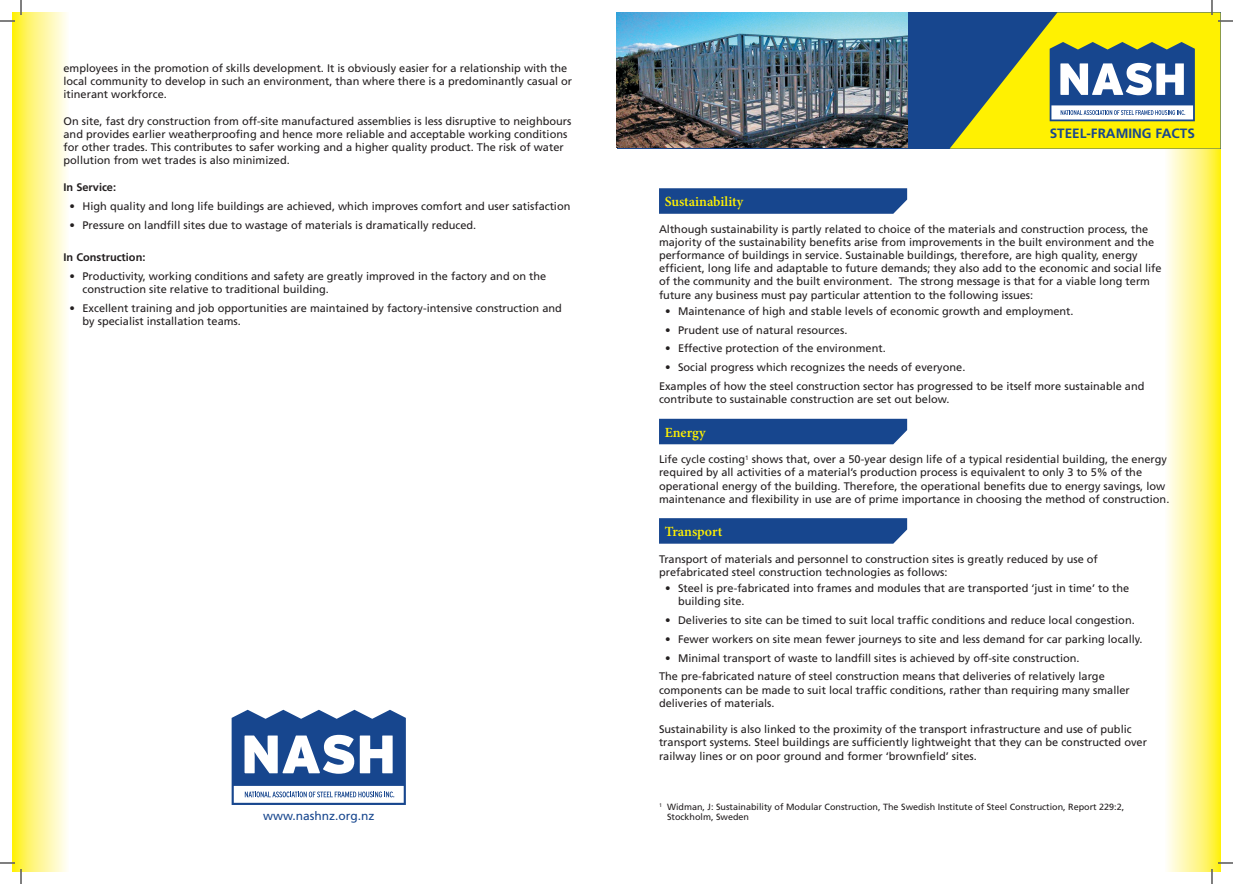
<style>
.page{position:relative;width:1233px;height:884px;background:#fff}
.page>*{position:absolute;margin:0;border:0;box-sizing:border-box;transform-origin:0 0}
.t1{font:600 14px "Minion Pro";color:#fff101}
.t2{font:700 13.5px "Frutiger";color:#17468e}
.t3{font:12px "Frutiger";color:#17468e}
.t4{font:11px/13.2px "Frutiger";color:#231f20}
.t5{font:700 11px "Frutiger";color:#231f20}
.t6{font:9px/10.8px "Frutiger";color:#231f20}
</style>
<div class="page">
<svg style="left:1167px;top:149px;width:53px;height:722px;background:#fff690"></svg>
<div style="left:616px;top:12px;width:604px;height:137px;background:#17468e"></div>
<svg style="left:659px;top:188px;width:248px;height:26px;background:#1e4c91"></svg>
<div style="left:659px;top:419px;width:248px;height:25px;background:#17468e"></div>
<svg style="left:659px;top:518px;width:248px;height:26px;background:#1e4c91"></svg>
<svg style="left:12px;top:12px;width:55px;height:859px;background:#fff579"></svg>
<svg style="left:232px;top:710px;width:174px;height:95px"></svg>
<img style="left:616px;top:12px;width:291px;height:135px">
<svg style="left:1218px;top:862px;width:15px;height:2px"></svg>
<svg style="left:0;top:0;width:22px;height:22px"></svg>
<svg style="left:0;top:862px;width:22px;height:22px"></svg>
<svg style="left:949px;top:0;width:284px;height:149px"></svg>
<svg style="left:1211px;top:869px;width:1px;height:15px"></svg>
<p class="t4" style="left:64px;top:62px;width:510px">employees in the promotion of skills development. It is obviously easier for a relationship with the local community to develop in such an environment, than where there is a predominantly casual or itinerant workforce.</p>
<p class="t4" style="left:64px;top:114px;width:509px">On site, fast dry construction from off-site manufactured assemblies is less disruptive to neighbours and provides earlier weatherproofing and hence more reliable and acceptable working conditions for other trades. This contributes to safer working and a higher quality product. The risk of water pollution from wet trades is also minimized.</p>
<p class="t5" style="left:64px;top:181px;width:54px">In Service:</p>
<p class="t4" style="left:70px;top:199px;width:502px">• High quality and long life buildings are achieved, which improves comfort and user satisfaction</p>
<p class="t4" style="left:70px;top:218px;width:408px">• Pressure on landfill sites due to wastage of materials is dramatically reduced.</p>
<p class="t5" style="left:64px;top:250px;width:83px">In Construction:</p>
<p class="t4" style="left:83px;top:269px;width:465px;text-indent:-13px">• Productivity, working conditions and safety are greatly improved in the factory and on the construction site relative to traditional building.</p>
<p class="t4" style="left:83px;top:301px;width:481px;text-indent:-13px">• Excellent training and job opportunities are maintained by factory-intensive construction and by specialist installation teams.</p>
<p class="t3" style="left:263px;top:809px;width:113px">www.nashnz.org.nz</p>
<p class="t2" style="left:1049px;top:125px;width:147px">STEEL-FRAMING FACTS</p>
<p class="t1" style="left:664px;top:192px;width:80px">Sustainability</p>
<p class="t4" style="left:659px;top:222px;width:504px">Although sustainability is partly related to choice of the materials and construction process, the majority of the sustainability benefits arise from improvements in the built environment and the performance of buildings in service. Sustainable buildings, therefore, are high quality, energy efficient, long life and adaptable to future demands; they also add to the economic and social life of the community and the built environment. The strong message is that for a viable long term future any business must pay particular attention to the following issues:</p>
<p class="t4" style="left:665px;top:304px;width:410px">• Maintenance of high and stable levels of economic growth and employment.</p>
<p class="t4" style="left:665px;top:323px;width:184px">• Prudent use of natural resources.</p>
<p class="t4" style="left:665px;top:342px;width:222px">• Effective protection of the environment.</p>
<p class="t4" style="left:659px;top:358px;width:487px;line-height:18.9px;text-indent:6px">• Social progress which recognizes the needs of everyone.<br>Examples of how the steel construction sector has progressed to be itself more sustainable and</p>
<p class="t4" style="left:659px;top:393px;width:292px">contribute to sustainable construction are set out below.</p>
<p class="t1" style="left:664px;top:422px;width:42px">Energy</p>
<p class="t4" style="left:659px;top:453px;width:512px">Life cycle costing<sup>1</sup> shows that, over a 50-year design life of a typical residential building, the energy required by all activities of a material’s production process is equivalent to only 3 to 5% of the operational energy of the building. Therefore, the operational benefits due to energy savings, low maintenance and flexibility in use are of prime importance in choosing the method of construction.</p>
<p class="t1" style="left:664px;top:522px;width:59px">Transport</p>
<p class="t4" style="left:659px;top:552px;width:440px">Transport of materials and personnel to construction sites is greatly reduced by use of prefabricated steel construction technologies as follows:</p>
<p class="t4" style="left:678px;top:581px;width:453px;text-indent:-13px">• Steel is pre-fabricated into frames and modules that are transported ‘just in time’ to the building site.</p>
<p class="t4" style="left:665px;top:613px;width:471px">• Deliveries to site can be timed to suit local traffic conditions and reduce local congestion.</p>
<p class="t4" style="left:665px;top:632px;width:479px">• Fewer workers on site mean fewer journeys to site and less demand for car parking locally.</p>
<p class="t4" style="left:659px;top:648px;width:447px;line-height:18.9px;text-indent:6px">• Minimal transport of waste to landfill sites is achieved by off-site construction.<br>The pre-fabricated nature of steel construction means that deliveries of relatively large</p>
<p class="t4" style="left:659px;top:683px;width:472px">components can be made to suit local traffic conditions, rather than requiring many smaller deliveries of materials.</p>
<p class="t4" style="left:659px;top:723px;width:489px">Sustainability is also linked to the proximity of the transport infrastructure and use of public transport systems. Steel buildings are sufficiently lightweight that they can be constructed over railway lines or on poor ground and former ‘brownfield’ sites.</p>
<p class="t6" style="left:667px;top:801px;width:459px;text-indent:-8px"><sup>1</sup> Widman, J: Sustainability of Modular Construction, The Swedish Institute of Steel Construction, Report 229:2,<br>Stockholm, Sweden</p>
</div>
